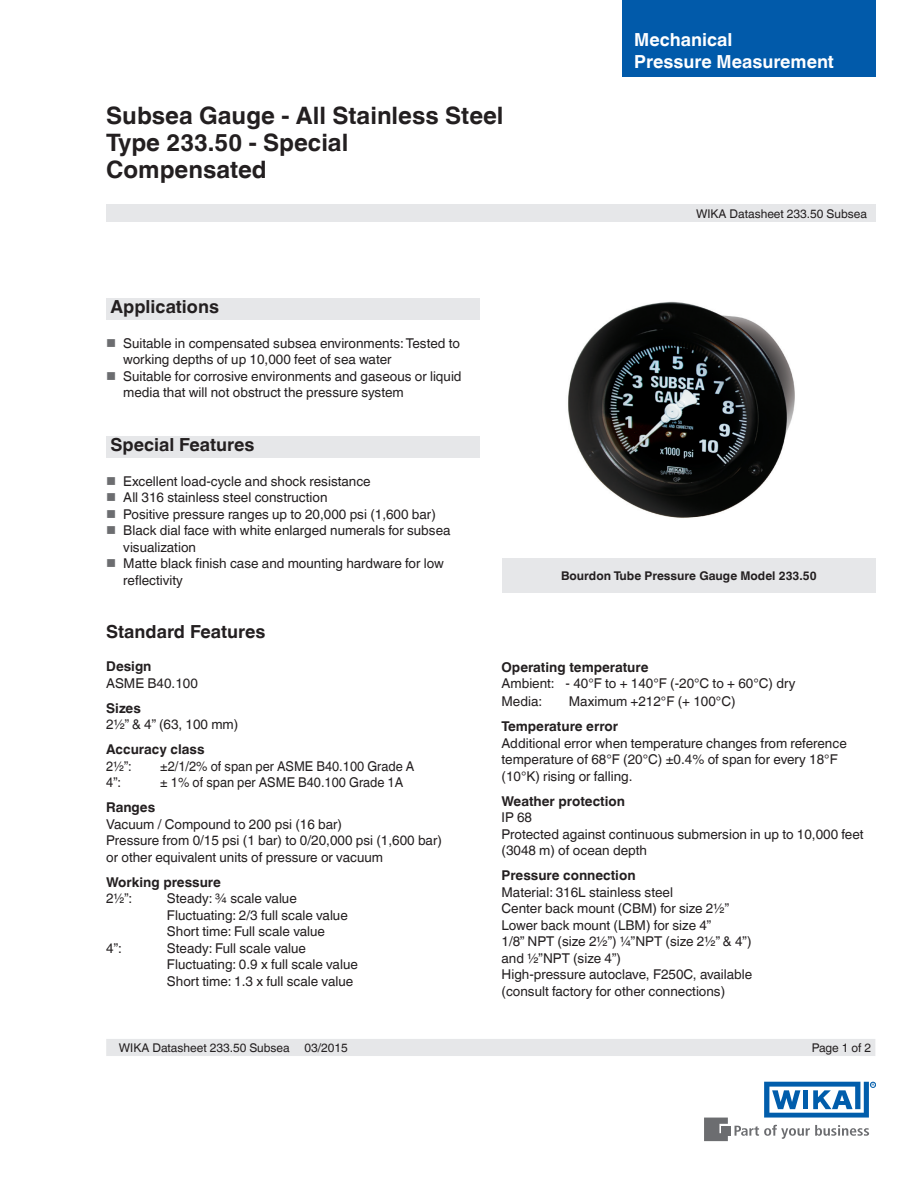
<style>
.page{position:relative;width:918px;height:1188px;background:#fff}
.page>*{position:absolute;margin:0;border:0;box-sizing:border-box;transform-origin:0 0}
.WIKA_DS_Headline_Tit{font:700 24px "Helvetica World";color:#231f20}
._08_Tables_-_Headlin{font:700 18px/21.6px "Helvetica World";color:#fff}
.WIKA_DS_Subline_in_t{font:700 18px "Helvetica World";color:#231f20}
.WIKA_DS_Subline{font:700 18px "Helvetica World";color:#231f20}
.Body_Text{font:13.5px/16.5px "Helvetica World";color:#231f20}
.WIKA_DS_Flow_text{font:13.5px/16.5px "Helvetica World";color:#231f20}
.WIKA_DS_Between_head{font:700 13.5px "Helvetica World";color:#231f20}
.Spaces{font:13.5px "Helvetica World";color:#231f20;scale:.95 1}
.t1{font:12px "Helvetica World";color:#231f20}
.WIKA_DS_Legends{font:700 12px "Helvetica World";color:#231f20}
.t2{font:4.65px "Arial";color:#015dab}
.s1{color:#6c6d70}
</style>
<div class="page">
<img style="left:533px;top:301px;width:288px;height:258px">
<div style="left:622px;top:0;width:253px;height:77px;background:#015aaa"></div>
<svg style="left:735px;top:1125px;width:134px;height:14px"></svg>
<div style="left:722px;top:1126px;width:9px;height:9px;background:#6c6d70"></div>
<svg style="left:704px;top:1118px;width:24px;height:23px"></svg>
<svg style="left:764px;top:1082px;width:112px;height:36px"></svg>
<div style="left:106px;top:436px;width:374px;height:22px;background:#e6e7e9"></div>
<div style="left:106px;top:298px;width:374px;height:21px;background:#e6e7e9"></div>
<div style="left:106px;top:1039px;width:769px;height:17px;background:#e6e7e9"></div>
<div style="left:502px;top:559px;width:374px;height:34px;background:#e6e7e9"></div>
<div style="left:106px;top:205px;width:769px;height:17px;background:#e6e7e9"></div>
<p class="WIKA_DS_Headline_Tit" style="left:106px;top:101px;width:399px">Subsea Gauge - All Stainless Steel</p>
<p class="WIKA_DS_Headline_Tit" style="left:106px;top:128px;width:244px">Type 233.50 - Special</p>
<p class="WIKA_DS_Headline_Tit" style="left:106px;top:155px;width:162px">Compensated</p>
<p class="_08_Tables_-_Headlin" style="left:645px;top:22px;width:100px">Mechanical</p>
<p class="_08_Tables_-_Headlin" style="left:645px;top:43px;width:201px">Pressure Measurement</p>
<h2 class="_08_Tables_-_Headlin" style="left:634px;top:29px;width:201px">Mechanical<br>Pressure Measurement</h2>
<p class="t1" style="left:696px;top:207px;width:172px">WIKA Datasheet 233.50 Subsea</p>
<p class="WIKA_DS_Subline_in_t" style="left:111px;top:297px;width:110px">Applications</p>
<p class="WIKA_DS_Flow_text" style="left:123px;top:335px;width:339px;text-indent:-17px"><span class="s1">■</span> Suitable in compensated subsea environments: Tested to working depths of up 10,000 feet of sea water</p>
<p class="WIKA_DS_Flow_text" style="left:123px;top:368px;width:340px;text-indent:-17px"><span class="s1">■</span> Suitable for corrosive environments and gaseous or liquid media that will not obstruct the pressure system</p>
<p class="WIKA_DS_Subline_in_t" style="left:111px;top:435px;width:146px">Special Features</p>
<p class="WIKA_DS_Flow_text" style="left:106px;top:473px;width:266px"><span class="s1">■</span> Excellent load-cycle and shock resistance</p>
<p class="WIKA_DS_Flow_text" style="left:106px;top:490px;width:223px"><span class="s1">■</span> All 316 stainless steel construction</p>
<p class="WIKA_DS_Flow_text" style="left:106px;top:506px;width:331px"><span class="s1">■</span> Positive pressure ranges up to 20,000 psi (1,600 bar)</p>
<p class="WIKA_DS_Flow_text" style="left:123px;top:523px;width:329px;text-indent:-17px"><span class="s1">■</span> Black dial face with white enlarged numerals for subsea visualization</p>
<p class="WIKA_DS_Flow_text" style="left:123px;top:556px;width:322px;text-indent:-17px"><span class="s1">■</span> Matte black finish case and mounting hardware for low reflectivity</p>
<p class="WIKA_DS_Subline" style="left:106px;top:622px;width:161px">Standard Features</p>
<p class="WIKA_DS_Between_head" style="left:106px;top:659px;width:47px">Design</p>
<p class="Body_Text" style="left:106px;top:675px;width:93px">ASME B40.100</p>
<p class="WIKA_DS_Between_head" style="left:106px;top:700px;width:36px">Sizes</p>
<p class="Body_Text" style="left:106px;top:717px;width:134px">2½” &amp; 4” (63, 100 mm)</p>
<p class="WIKA_DS_Between_head" style="left:106px;top:742px;width:100px">Accuracy class</p>
<p class="Spaces" style="left:106px;top:758px;width:28px">2½”:</p>
<p class="Spaces" style="left:160px;top:758px;width:269px">±2/1/2% of span per ASME B40.100 Grade A</p>
<p class="Spaces" style="left:106px;top:775px;width:17px">4”:</p>
<p class="Spaces" style="left:160px;top:775px;width:257px">± 1% of span per ASME B40.100 Grade 1A</p>
<p class="WIKA_DS_Between_head" style="left:106px;top:800px;width:50px">Ranges</p>
<p class="Body_Text" style="left:106px;top:816px;width:337px">Vacuum / Compound to 200 psi (16 bar)<br>Pressure from 0/15 psi (1 bar) to 0/20,000 psi (1,600 bar)</p>
<p class="Body_Text" style="left:106px;top:849px;width:278px">or other equivalent units of pressure or vacuum</p>
<p class="WIKA_DS_Between_head" style="left:106px;top:874px;width:116px">Working pressure</p>
<p class="Body_Text" style="left:106px;top:891px;width:28px">2½”:</p>
<p class="Body_Text" style="left:167px;top:891px;width:131px">Steady: ¾ scale value</p>
<p class="Body_Text" style="left:167px;top:907px;width:182px">Fluctuating: 2/3 full scale value</p>
<p class="Body_Text" style="left:167px;top:924px;width:160px">Short time: Full scale value</p>
<p class="Body_Text" style="left:106px;top:940px;width:17px">4”:</p>
<p class="Body_Text" style="left:167px;top:940px;width:141px">Steady: Full scale value</p>
<p class="Body_Text" style="left:167px;top:957px;width:192px">Fluctuating: 0.9 x full scale value</p>
<p class="Body_Text" style="left:167px;top:973px;width:188px">Short time: 1.3 x full scale value</p>
<p class="WIKA_DS_Legends" style="left:561px;top:569px;width:257px">Bourdon Tube Pressure Gauge Model 233.50</p>
<p class="WIKA_DS_Between_head" style="left:502px;top:659px;width:149px">Operating temperature</p>
<p class="Body_Text" style="left:502px;top:676px;width:296px">Ambient: - 40°F to + 140°F (-20°C to + 60°C) dry</p>
<p class="Body_Text" style="left:502px;top:694px;width:42px">Media:</p>
<p class="Body_Text" style="left:569px;top:694px;width:168px">Maximum +212°F (+ 100°C)</p>
<p class="WIKA_DS_Between_head" style="left:502px;top:719px;width:118px">Temperature error</p>
<p class="Body_Text" style="left:502px;top:735px;width:347px">Additional error when temperature changes from reference temperature of 68°F (20°C) ±0.4% of span for every 18°F (10°K) rising or falling.</p>
<p class="WIKA_DS_Between_head" style="left:502px;top:793px;width:125px">Weather protection</p>
<p class="Body_Text" style="left:502px;top:810px;width:32px">IP 68</p>
<p class="Body_Text" style="left:502px;top:826px;width:364px">Protected against continuous submersion in up to 10,000 feet (3048 m) of ocean depth</p>
<p class="WIKA_DS_Between_head" style="left:502px;top:868px;width:136px">Pressure connection</p>
<p class="Body_Text" style="left:502px;top:884px;width:173px">Material: 316L stainless steel</p>
<p class="Body_Text" style="left:502px;top:901px;width:229px">Center back mount (CBM) for size 2½”</p>
<p class="Body_Text" style="left:502px;top:917px;width:211px">Lower back mount (LBM) for size 4”</p>
<p class="Body_Text" style="left:502px;top:934px;width:252px">1/8” NPT (size 2½”) ¼”NPT (size 2½” &amp; 4”) and ½”NPT (size 4”)</p>
<p class="Body_Text" style="left:502px;top:967px;width:252px">High-pressure autoclave, F250C, available</p>
<p class="Body_Text" style="left:502px;top:983px;width:225px">(consult factory for other connections)</p>
<p class="t1" style="left:119px;top:1041px;width:231px">WIKA Datasheet 233.50 Subsea 03/2015</p>
<p class="t1" style="left:812px;top:1041px;width:61px">Page 1 of 2</p>
<p class="t2" style="left:871px;top:1082px;width:5px">R</p>
</div>
